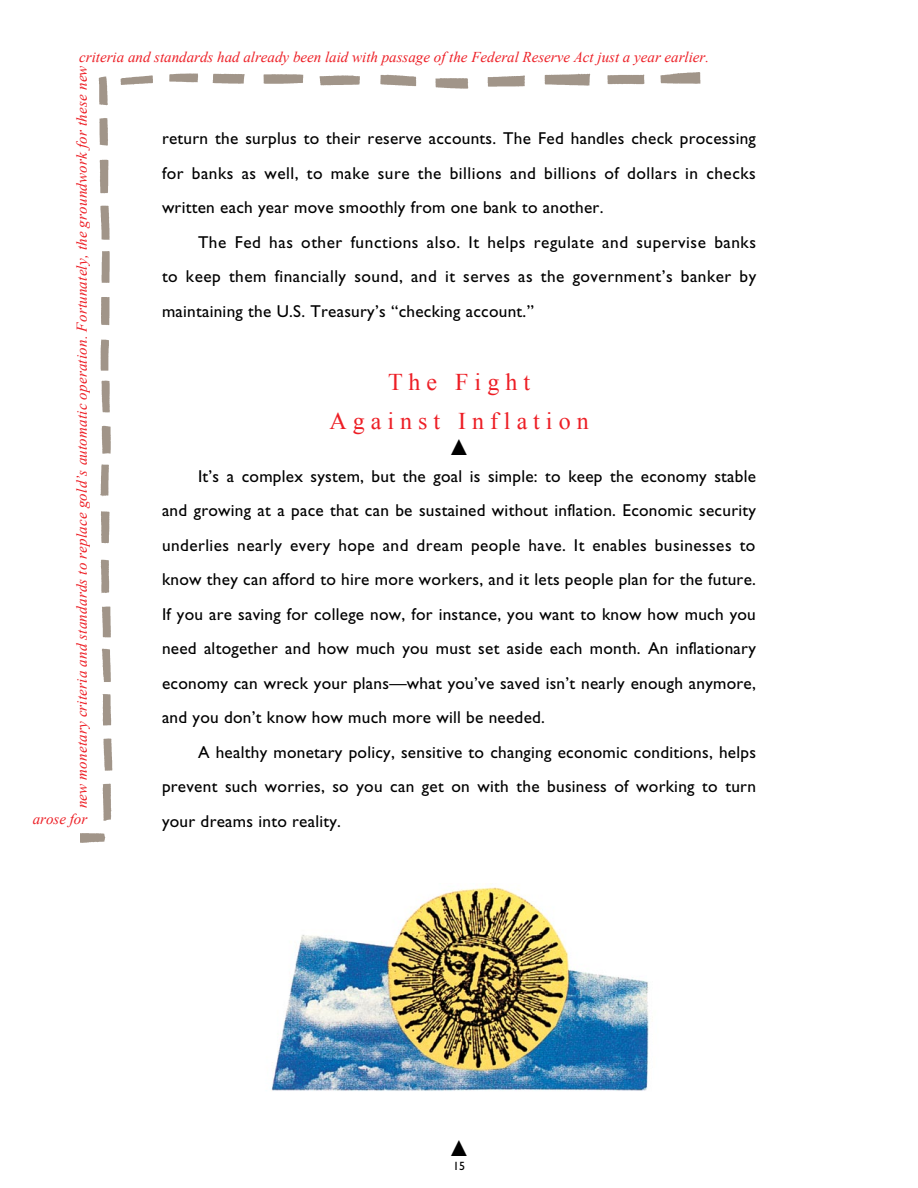
<style>
.page{position:relative;width:918px;height:1188px;background:#fff}
.page>*{position:absolute;margin:0;border:0;box-sizing:border-box;transform-origin:0 0}
.t1{font:24px/39px "Times New Roman";letter-spacing:.25em;color:#ed1e25;text-align:center}
.t2{font:17.25px/34.5px "Gill Sans";letter-spacing:.015em;color:#000;text-align:justify}
.t3{font:italic 15px "Times New Roman";color:#ed1e25}
.t4{font:12px "Gill Sans";color:#000}
</style>
<div class="page">
<img style="left:81px;top:72px;width:620px;height:771px">
<img style="left:271px;top:887px;width:378px;height:204px">
<svg style="left:451px;top:438px;width:16px;height:17px"></svg>
<p class="t3" style="left:79px;top:48px;width:631px">criteria and standards had already been laid with passage of the Federal Reserve Act just a year earlier.</p>
<p class="t3" style="left:73px;top:808px;width:744px;rotate:-90deg">new monetary criteria and standards to replace gold’s automatic operation. Fortunately, the groundwork for these new</p>
<p class="t2" style="left:162px;top:122px;width:596px">return the surplus to their reserve accounts. The Fed handles check processing for banks as well, to make sure the billions and billions of dollars in checks written each year move smoothly from one bank to another.</p>
<p class="t2" style="left:162px;top:225px;width:596px;text-indent:36px">The Fed has other functions also. It helps regulate and supervise banks to keep them financially sound, and it serves as the government’s banker by maintaining the U.S. Treasury’s “checking account.”</p>
<h1 class="t1" style="left:329px;top:363px;width:261px">The Fight<br>Against Inflation</h1>
<p class="t2" style="left:162px;top:459px;width:596px;text-indent:36px">It’s a complex system, but the goal is simple: to keep the economy stable and growing at a pace that can be sustained without inflation. Economic security underlies nearly every hope and dream people have. It enables businesses to know they can afford to hire more workers, and it lets people plan for the future.<br>If you are saving for college now, for instance, you want to know how much you need altogether and how much you must set aside each month. An inflationary economy can wreck your plans—what you’ve saved isn’t nearly enough anymore, and you don’t know how much more will be needed.</p>
<p class="t2" style="left:162px;top:735px;width:596px;text-indent:36px">A healthy monetary policy, sensitive to changing economic conditions, helps prevent such worries, so you can get on with the business of working to turn your dreams into reality.</p>
<p class="t3" style="left:33px;top:811px;width:56px">arose for</p>
<p class="t4" style="left:453px;top:1159px;width:13px">15</p>
</div>
